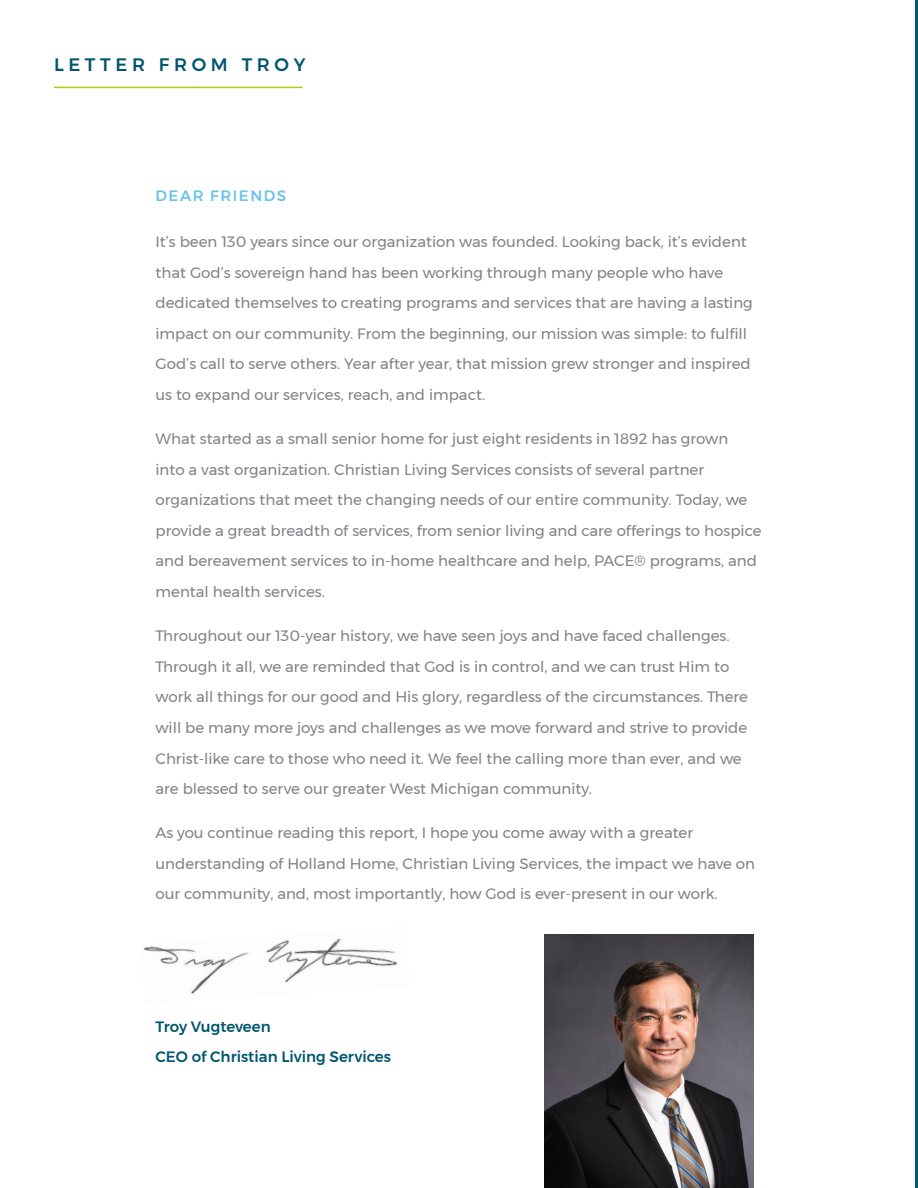
<style>
.page{position:relative;width:918px;height:1188px;background:#fff}
.page>*{position:absolute;margin:0;border:0;box-sizing:border-box;transform-origin:0 0}
.t1{font:500 18px "Montserrat";letter-spacing:.26em;color:#005570}
.Copy{font:15px/30.6px "Montserrat";color:#808285}
.Copy-2{font:500 15px/30.6px "Montserrat";color:#005570}
.Subhead{font:500 15px "Montserrat";letter-spacing:.1em;color:#6bc4e8}
</style>
<div class="page">
<hr style="left:915px;top:0;width:3px;height:1188px;background:#005570">
<hr style="left:54px;top:87px;width:248px;height:1px;background:#a2d40a">
<img style="left:544px;top:934px;width:210px;height:254px">
<img style="left:143px;top:938px;width:255px;height:56px">
<p class="t1" style="left:54px;top:51px;width:253px">LETTER FROM TROY</p>
<p class="Subhead" style="left:156px;top:184px;width:132px">DEAR FRIENDS</p>
<p class="Copy" style="left:156px;top:226px;width:599px">It’s been 130 years since our organization was founded. Looking back, it’s evident that God’s sovereign hand has been working through many people who have dedicated themselves to creating programs and services that are having a lasting impact on our community. From the beginning, our mission was simple: to fulfill God’s call to serve others. Year after year, that mission grew stronger and inspired us to expand our services, reach, and impact.</p>
<p class="Copy" style="left:156px;top:423px;width:608px">What started as a small senior home for just eight residents in 1892 has grown<br>into a vast organization. Christian Living Services consists of several partner organizations that meet the changing needs of our entire community. Today, we provide a great breadth of services, from senior living and care offerings to hospice and bereavement services to in-home healthcare and help, PACE® programs, and mental health services.</p>
<p class="Copy" style="left:156px;top:620px;width:594px">Throughout our 130-year history, we have seen joys and have faced challenges.<br>Through it all, we are reminded that God is in control, and we can trust Him to work all things for our good and His glory, regardless of the circumstances. There will be many more joys and challenges as we move forward and strive to provide Christ-like care to those who need it. We feel the calling more than ever, and we are blessed to serve our greater West Michigan community.</p>
<p class="Copy" style="left:156px;top:818px;width:601px">As you continue reading this report, I hope you come away with a greater understanding of Holland Home, Christian Living Services, the impact we have on our community, and, most importantly, how God is ever-present in our work.</p>
<p class="Copy-2" style="left:156px;top:1011px;width:237px">Troy Vugteveen<br>CEO of Christian Living Services</p>
</div>
